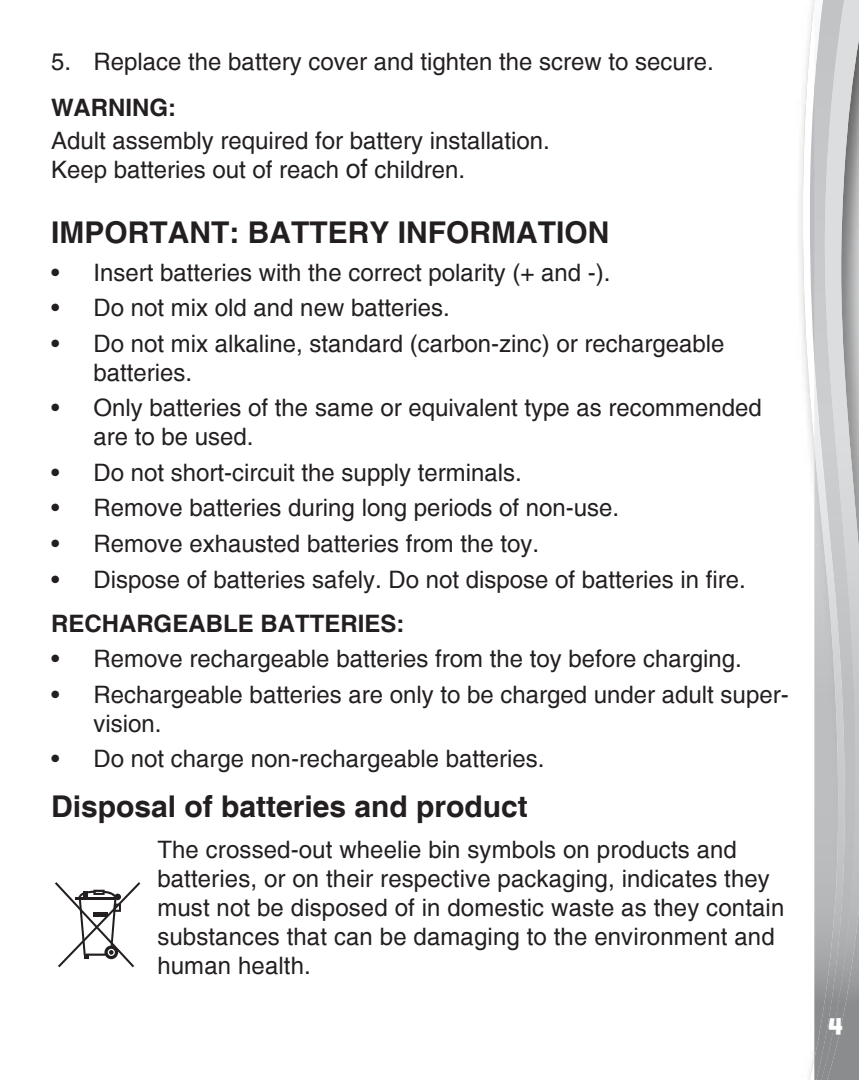
<style>
.page{position:relative;width:859px;height:1080px;background:#fff}
.page>*{position:absolute;margin:0;border:0;box-sizing:border-box;transform-origin:0 0}
.subhead{font:700 30px "Helvetica";color:#231f20}
.Subhead_1{font:700 30px "Helvetica";color:#231f20}
.body_text_2{font:24px/28.8px "Helvetica";color:#231f20}
.point{font:24px/28.8px "Helvetica";letter-spacing:.005em;color:#231f20}
.notes{font:24px "Helvetica";color:#231f20}
.body_text_2-2{font:700 24px "Helvetica";color:#231f20}
.t1{font:700 24px "Billy";color:#fff}
.s1{font-size:26.4px}
</style>
<div class="page">
<svg style="left:802px;top:0;width:12px;height:1080px"></svg>
<img style="left:858px;top:0;width:1px;height:1080px">
<img style="left:848px;top:0;width:10px;height:1080px">
<svg style="left:847px;top:0;width:1px;height:1080px"></svg>
<img style="left:814px;top:0;width:33px;height:1080px">
<svg style="left:55px;top:882px;width:85px;height:85px"></svg>
<p class="notes" style="left:51px;top:48px;width:664px">5. Replace the battery cover and tighten the screw to secure.</p>
<p class="body_text_2-2" style="left:51px;top:93px;width:127px">WARNING:</p>
<p class="body_text_2" style="left:51px;top:126px;width:500px">Adult assembly required for battery installation.</p>
<p class="body_text_2" style="left:51px;top:155px;width:416px">Keep batteries out of reach <span class="s1">of</span> children.</p>
<p class="Subhead_1" style="left:51px;top:215px;width:560px">IMPORTANT: BATTERY INFORMATION</p>
<p class="body_text_2" style="left:51px;top:258px;width:561px">• Insert batteries with the correct polarity (+ and -).</p>
<p class="body_text_2" style="left:51px;top:294px;width:400px">• Do not mix old and new batteries.</p>
<p class="body_text_2" style="left:94px;top:329px;width:632px;text-indent:-43px">• Do not mix alkaline, standard (carbon-zinc) or rechargeable batteries.</p>
<p class="body_text_2" style="left:94px;top:394px;width:670px;text-indent:-43px">• Only batteries of the same or equivalent type as recommended are to be used.</p>
<p class="body_text_2" style="left:51px;top:458px;width:472px">• Do not short-circuit the supply terminals.</p>
<p class="body_text_2" style="left:51px;top:494px;width:570px">• Remove batteries during long periods of non-use.</p>
<p class="body_text_2" style="left:51px;top:529px;width:490px">• Remove exhausted batteries from the toy.</p>
<p class="body_text_2" style="left:51px;top:565px;width:696px">• Dispose of batteries safely. Do not dispose of batteries in fire.</p>
<p class="body_text_2-2" style="left:51px;top:609px;width:355px">RECHARGEABLE BATTERIES:</p>
<p class="body_text_2" style="left:51px;top:645px;width:692px">• Remove rechargeable batteries from the toy before charging.</p>
<p class="body_text_2" style="left:94px;top:680px;width:697px;text-indent:-43px">• Rechargeable batteries are only to be charged under adult super&shy;vision.</p>
<p class="body_text_2" style="left:51px;top:745px;width:495px">• Do not charge non-rechargeable batteries.</p>
<p class="subhead" style="left:51px;top:788px;width:478px">Disposal of batteries and product</p>
<p class="point" style="left:157px;top:836px;width:629px">The crossed-out wheelie bin symbols on products and batteries, or on their respective packaging, indicates they must not be disposed of in domestic waste as they contain substances that can be damaging to the environment and human health.</p>
<p class="t1" style="left:829px;top:1013px;width:15px">4</p>
</div>
